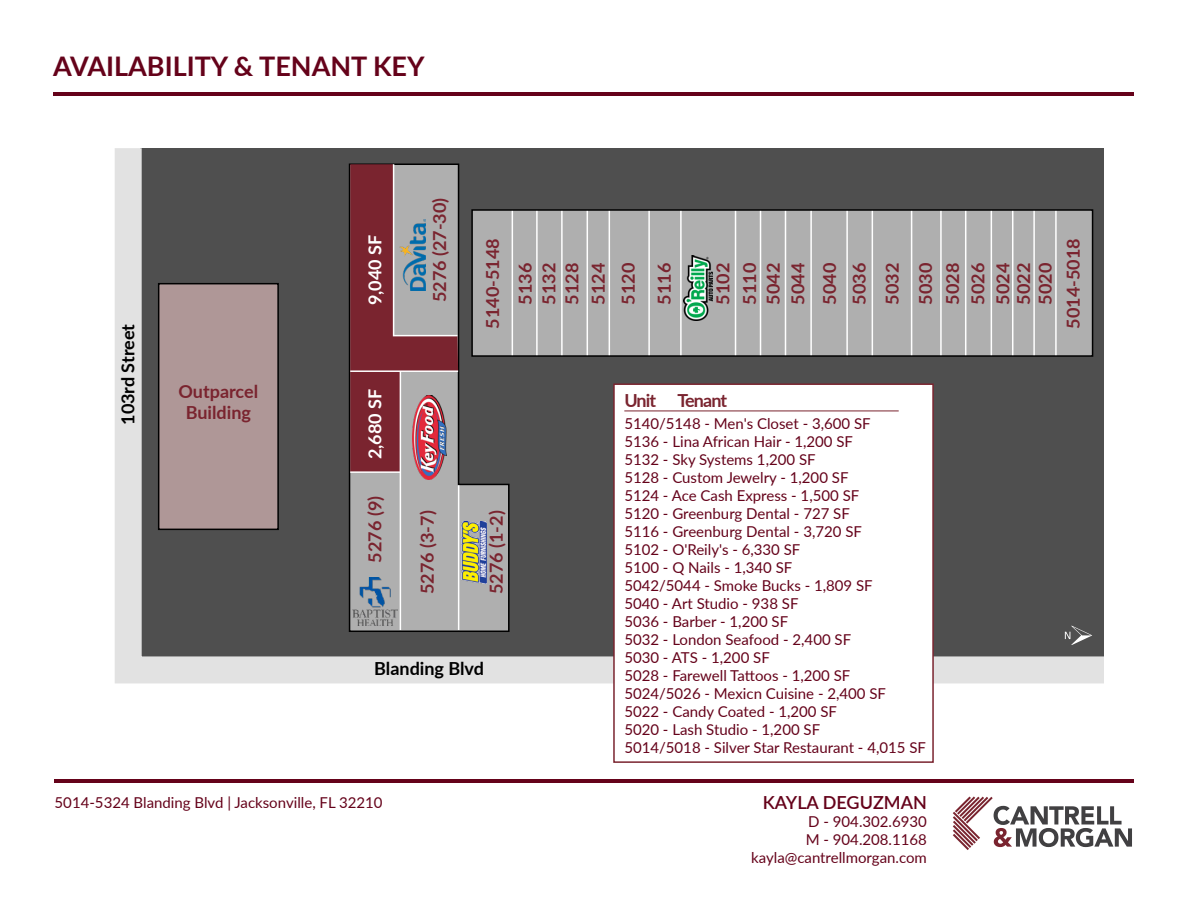
<style>
.page{position:relative;width:1188px;height:918px;background:#fff}
.page>*{position:absolute;margin:0;border:0;box-sizing:border-box;transform-origin:0 0}
.t1{font:700 27px "Lato";color:#65021a}
.t2{font:700 18px/25px "Lato";color:#7a242f}
.t3{font:700 18px "Lato";color:#000}
.t4{font:700 18px "Lato";color:#fff}
.t5{font:600 18px "Lato";color:#65021a}
.t6{font:700 18px "Lato";letter-spacing:-.05em;color:#7a242f}
.t7{font:15px/18px "Lato";color:#65021a;text-align:right}
</style>
<div class="page">
<hr style="left:53px;top:92px;width:1081px;height:4px;background:#65021a">
<hr style="left:54px;top:779px;width:1080px;height:3px;background:#65021a">
<svg style="left:953px;top:796px;width:179px;height:54px"></svg>
<svg style="left:115px;top:148px;width:989px;height:536px;background:#7e7979"></svg>
<div style="left:613px;top:383px;width:321px;height:380px;background:#fff;border:2px solid #7a242f"></div>
<hr style="left:624px;top:410px;width:275px;height:1px;background:#7a242f">
<img style="left:684px;top:255px;width:29px;height:65px">
<img style="left:461px;top:521px;width:25px;height:62px">
<img style="left:353px;top:577px;width:45px;height:48px">
<img style="left:412px;top:395px;width:34px;height:84px">
<img style="left:399px;top:220px;width:26px;height:70px">
<h1 class="t1" style="left:53px;top:47px;width:373px">AVAILABILITY &amp; TENANT KEY</h1>
<p class="t3" style="left:115px;top:425px;width:102px;rotate:-90deg">103rd Street</p>
<p class="t2" style="left:179px;top:380px;width:81px;line-height:21.6px;text-align:center">Outparcel<br>Building</p>
<p class="t4" style="left:362px;top:305px;width:72px;rotate:-90deg">9,040 SF</p>
<p class="t2" style="left:426px;top:302px;width:106px;rotate:-90deg">5276 (27-30)</p>
<p class="t2" style="left:476px;top:329px;width:92px;line-height:32.5px;text-align:center;rotate:-90deg">5140-5148<br>5136</p>
<p class="t2" style="left:537px;top:305px;width:43px;line-height:23.1px;rotate:-90deg">5132<br>5128</p>
<p class="t2" style="left:582px;top:305px;width:43px;line-height:30.2px;rotate:-90deg">5124<br>5120</p>
<p class="t2" style="left:651px;top:305px;width:43px;rotate:-90deg">5116</p>
<p class="t2" style="left:709px;top:305px;width:43px;line-height:26.5px;rotate:-90deg">5102<br>5110</p>
<p class="t2" style="left:760px;top:305px;width:43px;line-height:24.6px;rotate:-90deg">5042<br>5044</p>
<p class="t2" style="left:814px;top:305px;width:43px;line-height:29.7px;rotate:-90deg">5040<br>5036</p>
<p class="t2" style="left:875px;top:305px;width:43px;line-height:33.3px;rotate:-90deg">5032<br>5030</p>
<p class="t2" style="left:939px;top:305px;width:43px;text-align:justify;rotate:-90deg">5028<br>5026<br>5024</p>
<p class="t2" style="left:1012px;top:305px;width:43px;line-height:21.6px;rotate:-90deg">5022<br>5020</p>
<p class="t2" style="left:1060px;top:329px;width:92px;rotate:-90deg">5014-5018</p>
<p class="t4" style="left:362px;top:459px;width:72px;rotate:-90deg">2,680 SF</p>
<p class="t6" style="left:624px;top:387px;width:104px">Unit Tenant</p>
<p class="t7" style="left:624px;top:414px;width:303px;text-align:left">5140/5148 - Men's Closet - 3,600 SF<br>5136 - Lina African Hair - 1,200 SF<br>5132 - Sky Systems 1,200 SF<br>5128 - Custom Jewelry - 1,200 SF<br>5124 - Ace Cash Express - 1,500 SF<br>5120 - Greenburg Dental - 727 SF<br>5116 - Greenburg Dental - 3,720 SF<br>5102 - O'Reily's - 6,330 SF<br>5100 - Q Nails - 1,340 SF<br>5042/5044 - Smoke Bucks - 1,809 SF<br>5040 - Art Studio - 938 SF<br>5036 - Barber - 1,200 SF<br>5032 - London Seafood - 2,400 SF<br>5030 - ATS - 1,200 SF<br>5028 - Farewell Tattoos - 1,200 SF<br>5024/5026 - Mexicn Cuisine - 2,400 SF<br>5022 - Candy Coated - 1,200 SF<br>5020 - Lash Studio - 1,200 SF<br>5014/5018 - Silver Star Restaurant - 4,015 SF</p>
<p class="t2" style="left:362px;top:563px;width:68px;rotate:-90deg">5276 (9)</p>
<p class="t2" style="left:414px;top:594px;width:85px;rotate:-90deg">5276 (3-7)</p>
<p class="t2" style="left:483px;top:594px;width:85px;rotate:-90deg">5276 (1-2)</p>
<p class="t3" style="left:374px;top:655px;width:111px">Blanding Blvd</p>
<p class="t7" style="left:55px;top:792px;width:330px">5014-5324 Blanding Blvd | Jacksonville, FL 32210</p>
<p class="t5" style="left:763px;top:790px;width:166px">KAYLA DEGUZMAN</p>
<p class="t7" style="left:751px;top:812px;width:177px">D - 904.302.6930<br>M - 904.208.1168 kayla@cantrellmorgan.com</p>
</div>
